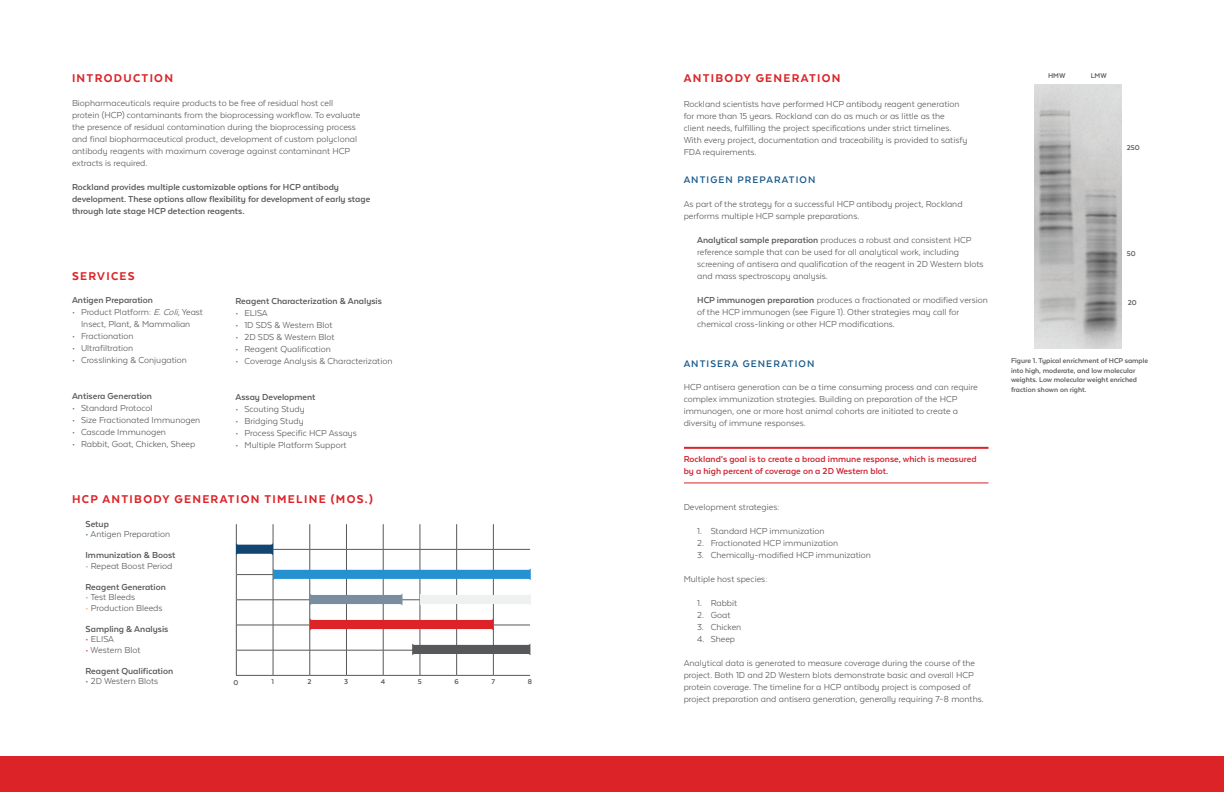
<style>
.page{position:relative;width:1224px;height:792px;background:#fff}
.page>*{position:absolute;margin:0;border:0;box-sizing:border-box;transform-origin:0 0}
.t1{font:800 13px "Texta Alt";letter-spacing:.1em;color:#dc2328}
.t2{font:700 11px "Texta Alt";letter-spacing:.1em;color:#15588a}
.t3{font:10px/12px "Texta Alt";color:#57585a}
.t4{font:700 10px/12px "Texta Alt";color:#57585a}
.t5{font:700 10px/12px "Texta Alt";color:#cf202e}
.t6{font:700 8px/9.6px "Texta Alt";color:#57585a}
.s1{font-style:italic}
.s2{color:#15588a}
.s3{color:#7da8c8}
.s4{color:#70b054}
.s5{color:#f7981d}
.s6{color:#cf202e}
.s7{color:#653695}
.s8{font-weight:700}
</style>
<div class="page">
<div style="left:0;top:756px;width:1224px;height:36px;background:#dc2328"></div>
<hr style="left:684px;top:447px;width:304px;height:2px;background:#dc2328">
<hr style="left:684px;top:482px;width:304px;height:1px;background:#dc2328">
<hr style="left:236px;top:675px;width:37px;height:1px;background:#57585a">
<hr style="left:273px;top:675px;width:37px;height:1px;background:#57585a">
<hr style="left:310px;top:675px;width:36px;height:1px;background:#57585a">
<hr style="left:346px;top:675px;width:37px;height:1px;background:#57585a">
<hr style="left:383px;top:675px;width:37px;height:1px;background:#57585a">
<hr style="left:420px;top:675px;width:37px;height:1px;background:#57585a">
<hr style="left:457px;top:675px;width:36px;height:1px;background:#57585a">
<hr style="left:493px;top:675px;width:37px;height:1px;background:#57585a">
<svg style="left:236px;top:524px;width:295px;height:151px"></svg>
<img style="left:1035px;top:84px;width:87px;height:264px">
<p class="t1" style="left:72px;top:71px;width:103px">INTRODUCTION</p>
<p class="t3" style="left:72px;top:97px;width:263px">Biopharmaceuticals require products to be free of residual host cell</p>
<p class="t3" style="left:72px;top:109px;width:290px">protein (HCP) contaminants from the bioprocessing workflow. To evaluate the presence of residual contamination during the bioprocessing process and final biopharmaceutical product, development of custom polyclonal antibody reagents with maximum coverage against contaminant HCP extracts is required.</p>
<p class="t4" style="left:72px;top:181px;width:300px">Rockland provides multiple customizable options for HCP antibody development. These options allow flexibility for development of early stage through late stage HCP detection reagents.</p>
<p class="t1" style="left:72px;top:270px;width:64px">SERVICES</p>
<p class="t4" style="left:72px;top:294px;width:82px">Antigen Preparation</p>
<p class="t3" style="left:72px;top:306px;width:133px;text-align:center">• Product Platform: <span class="s1">E.Coli</span>, Yeast<br>Insect, Plant, &amp; Mammalian</p>
<p class="t3" style="left:72px;top:330px;width:63px">• Fractionation</p>
<p class="t3" style="left:72px;top:342px;width:63px">• Ultrafiltration</p>
<p class="t3" style="left:72px;top:354px;width:117px">• Crosslinking &amp; Conjugation</p>
<p class="t4" style="left:72px;top:390px;width:82px">Antisera Generation</p>
<p class="t3" style="left:72px;top:402px;width:82px">• Standard Protocol</p>
<p class="t3" style="left:72px;top:414px;width:130px">• Size Fractionated Immunogen</p>
<p class="t3" style="left:72px;top:426px;width:96px">• Cascade Immunogen</p>
<p class="t3" style="left:72px;top:438px;width:125px">• Rabbit, Goat, Chicken, Sheep</p>
<p class="t4" style="left:236px;top:295px;width:148px">Reagent Characterization &amp; Analysis</p>
<p class="t3" style="left:236px;top:307px;width:34px">• ELISA</p>
<p class="t3" style="left:236px;top:319px;width:99px">• 1D SDS &amp; Western Blot</p>
<p class="t3" style="left:236px;top:331px;width:101px">• 2D SDS &amp; Western Blot</p>
<p class="t3" style="left:236px;top:343px;width:97px">• Reagent Qualification</p>
<p class="t3" style="left:236px;top:355px;width:158px">• Coverage Analysis &amp; Characterization</p>
<p class="t4" style="left:236px;top:391px;width:82px">Assay Development</p>
<p class="t3" style="left:236px;top:403px;width:71px">• Scouting Study</p>
<p class="t3" style="left:236px;top:415px;width:70px">• Bridging Study</p>
<p class="t3" style="left:236px;top:427px;width:123px">• Process Specific HCP Assays</p>
<p class="t3" style="left:236px;top:439px;width:113px">• Multiple Platform Support</p>
<p class="t1" style="left:72px;top:493px;width:302px">HCP ANTIBODY GENERATION TIMELINE (MOS.)</p>
<p class="t4" style="left:86px;top:518px;width:25px">Setup</p>
<p class="t3" style="left:86px;top:528px;width:86px"><span class="s2">•</span> Antigen Preparation</p>
<p class="t4" style="left:86px;top:549px;width:92px">Immunization &amp; Boost</p>
<p class="t3" style="left:86px;top:560px;width:88px"><span class="s3">•</span> Repeat Boost Period</p>
<p class="t4" style="left:86px;top:581px;width:82px">Reagent Generation</p>
<p class="t3" style="left:86px;top:591px;width:51px"><span class="s4">•</span> Test Bleeds</p>
<p class="t3" style="left:86px;top:602px;width:79px"><span class="s5">•</span> Production Bleeds</p>
<p class="t4" style="left:86px;top:623px;width:84px">Sampling &amp; Analysis</p>
<p class="t3" style="left:86px;top:633px;width:30px"><span class="s6">•</span> ELISA</p>
<p class="t3" style="left:86px;top:644px;width:57px"><span class="s6">•</span> Western Blot</p>
<p class="t4" style="left:86px;top:665px;width:89px">Reagent Qualification</p>
<p class="t3" style="left:86px;top:675px;width:74px"><span class="s7">•</span> 2D Western Blots</p>
<p class="t6" style="left:233px;top:678px;width:6px">0</p>
<p class="t6" style="left:271px;top:677px;width:4px">1</p>
<p class="t6" style="left:307px;top:677px;width:6px">2</p>
<p class="t6" style="left:344px;top:677px;width:6px">3</p>
<p class="t6" style="left:381px;top:677px;width:6px">4</p>
<p class="t6" style="left:418px;top:677px;width:5px">5</p>
<p class="t6" style="left:454px;top:677px;width:6px">6</p>
<p class="t6" style="left:492px;top:677px;width:5px">7</p>
<p class="t6" style="left:528px;top:677px;width:6px">8</p>
<p class="t1" style="left:684px;top:71px;width:158px">ANTIBODY GENERATION</p>
<p class="t3" style="left:684px;top:98px;width:277px">Rockland scientists have performed HCP antibody reagent generation</p>
<p class="t3" style="left:684px;top:110px;width:263px">for more than 15 years. Rockland can do as much or as little as the</p>
<p class="t3" style="left:684px;top:122px;width:269px">client needs, fulfilling the project specifications under strict timelines.</p>
<p class="t3" style="left:684px;top:134px;width:285px">With every project, documentation and traceability is provided to satisfy</p>
<p class="t3" style="left:684px;top:146px;width:74px">FDA requirements.</p>
<p class="t2" style="left:684px;top:174px;width:133px">ANTIGEN PREPARATION</p>
<p class="t3" style="left:684px;top:197px;width:280px">As part of the strategy for a successful HCP antibody project, Rockland performs multiple HCP sample preparations.</p>
<p class="t3" style="left:697px;top:233px;width:288px"><span class="s8">Analytical sample preparation</span> produces a robust and consistent HCP reference sample that can be used for all analytical work, including screening of antisera and qualification of the reagent in 2D Western blots and mass spectroscopy analysis.</p>
<p class="t3" style="left:697px;top:293px;width:292px"><span class="s8">HCP immunogen preparation</span> produces a fractionated or modified version of the HCP immunogen (see Figure 1). Other strategies may call for chemical cross-linking or other HCP modifications.</p>
<p class="t2" style="left:684px;top:358px;width:132px">ANTISERA GENERATION</p>
<p class="t3" style="left:684px;top:381px;width:296px">HCP antisera generation can be a time consuming process and can require complex immunization strategies. Building on preparation of the HCP immunogen, one or more host animal cohorts are initiated to create a diversity of immune responses.</p>
<p class="t5" style="left:684px;top:453px;width:294px">Rockland’s goal is to create a broad immune response, which is measured by a high percent of coverage on a 2D Western blot.</p>
<p class="t3" style="left:684px;top:501px;width:97px">Development strategies:</p>
<p class="t3" style="left:697px;top:525px;width:129px">1. Standard HCP immunization</p>
<p class="t3" style="left:697px;top:537px;width:143px">2. Fractionated HCP immunization</p>
<p class="t3" style="left:697px;top:549px;width:175px">3. Chemically-modified HCP immunization</p>
<p class="t3" style="left:684px;top:573px;width:85px">Multiple host species:</p>
<p class="t3" style="left:697px;top:597px;width:42px">1. Rabbit</p>
<p class="t3" style="left:697px;top:609px;width:35px">2. Goat</p>
<p class="t3" style="left:697px;top:621px;width:46px">3. Chicken</p>
<p class="t3" style="left:697px;top:633px;width:40px">4. Sheep</p>
<p class="t3" style="left:684px;top:657px;width:302px">Analytical data is generated to measure coverage during the course of the project. Both 1D and 2D Western blots demonstrate basic and overall HCP protein coverage. The timeline for a HCP antibody project is composed of project preparation and antisera generation, generally requiring 7–8 months.</p>
<p class="t6" style="left:1048px;top:71px;width:19px">HMW</p>
<p class="t6" style="left:1091px;top:71px;width:18px">LMW</p>
<p class="t6" style="left:1127px;top:143px;width:14px">250</p>
<p class="t6" style="left:1127px;top:249px;width:10px">50</p>
<p class="t6" style="left:1128px;top:298px;width:10px">20</p>
<p class="t6" style="left:1011px;top:356px;width:139px">Figure 1. Typical enrichment of HCP sample into high, moderate, and low molecular weights. Low molecular weight enriched fraction shown on right.</p>
</div>
